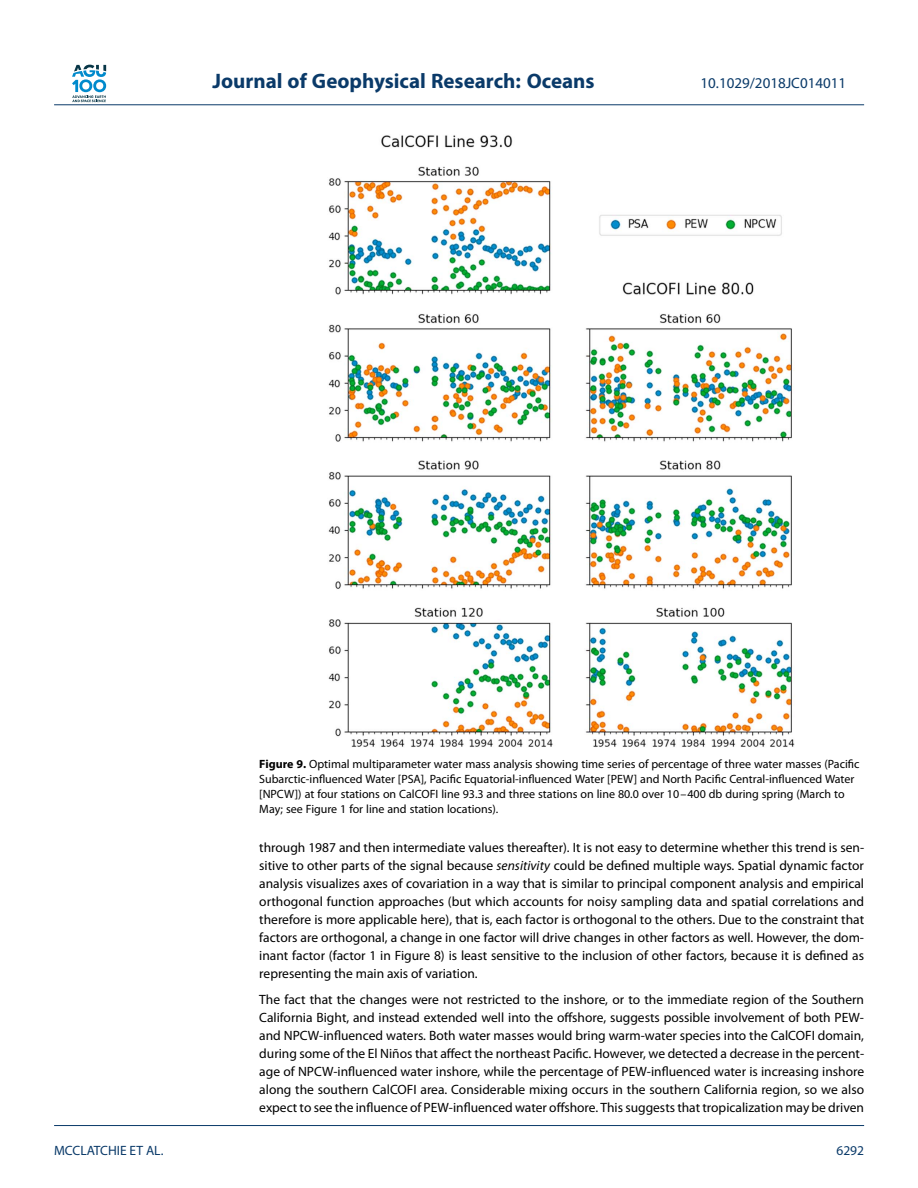
<style>
.page{position:relative;width:918px;height:1188px;background:#fff}
.page>*{position:absolute;margin:0;border:0;box-sizing:border-box;transform-origin:0 0}
.t1{font:700 21px "Myriad Pro";color:#0a3a69}
.t2{font:15px "Myriad Pro";color:#0a3a69}
.t3{font:13.5px/18.1px "Myriad Pro";color:#000;text-align:justify}
.t4{font:13.5px "Myriad Pro";color:#0a3a69}
.t5{font:12px/15px "Myriad Pro";color:#000}
.s1{font-weight:700}
.s2{font-style:italic}
</style>
<div class="page">
<svg style="left:72px;top:65px;width:34px;height:37px"></svg>
<hr style="left:54px;top:104px;width:810px;height:1px;background:#0a3a69">
<img style="left:328px;top:135px;width:467px;height:612px">
<hr style="left:54px;top:1125px;width:810px;height:1px;background:#0a3a69">
<h1 class="t1" style="left:212px;top:73px;width:384px">Journal of Geophysical Research: Oceans</h1>
<p class="t2" style="left:701px;top:78px;width:147px">10.1029/2018JC014011</p>
<p class="t5" style="left:259px;top:758px;width:602px"><span class="s1">Figure 9.</span> Optimal multiparameter water mass analysis showing time series of percentage of three water masses (Pacific Subarctic-influenced Water [PSA], Pacific Equatorial-influenced Water [PEW] and North Pacific Central-influenced Water [NPCW]) at four stations on CalCOFI line 93.3 and three stations on line 80.0 over 10–400 db during spring (March to May; see Figure 1 for line and station locations).</p>
<p class="t3" style="left:259px;top:839px;width:606px">through 1987 and then intermediate values thereafter). It is not easy to determine whether this trend is sen&shy;sitive to other parts of the signal because <span class="s2">sensitivity</span> could be defined multiple ways. Spatial dynamic factor analysis visualizes axes of covariation in a way that is similar to principal component analysis and empirical orthogonal function approaches (but which accounts for noisy sampling data and spatial correlations and therefore is more applicable here), that is, each factor is orthogonal to the others. Due to the constraint that factors are orthogonal, a change in one factor will drive changes in other factors as well. However, the dom&shy;inant factor (factor 1 in Figure 8) is least sensitive to the inclusion of other factors, because it is defined as representing the main axis of variation.</p>
<p class="t3" style="left:259px;top:991px;width:606px">The fact that the changes were not restricted to the inshore, or to the immediate region of the Southern California Bight, and instead extended well into the offshore, suggests possible involvement of both PEW&shy;and NPCW-influenced waters. Both water masses would bring warm-water species into the CalCOFI domain, during some of the El Niños that affect the northeast Pacific. However, we detected a decrease in the percent&shy;age of NPCW-influenced water inshore, while the percentage of PEW-influenced water is increasing inshore along the southern CalCOFI area. Considerable mixing occurs in the southern California region, so we also expect to see the influence of PEW-influenced water offshore. This suggests that tropicalization may be driven</p>
<p class="t4" style="left:54px;top:1145px;width:111px">MCCLATCHIE ET AL.</p>
<p class="t4" style="left:836px;top:1145px;width:29px">6292</p>
</div>
